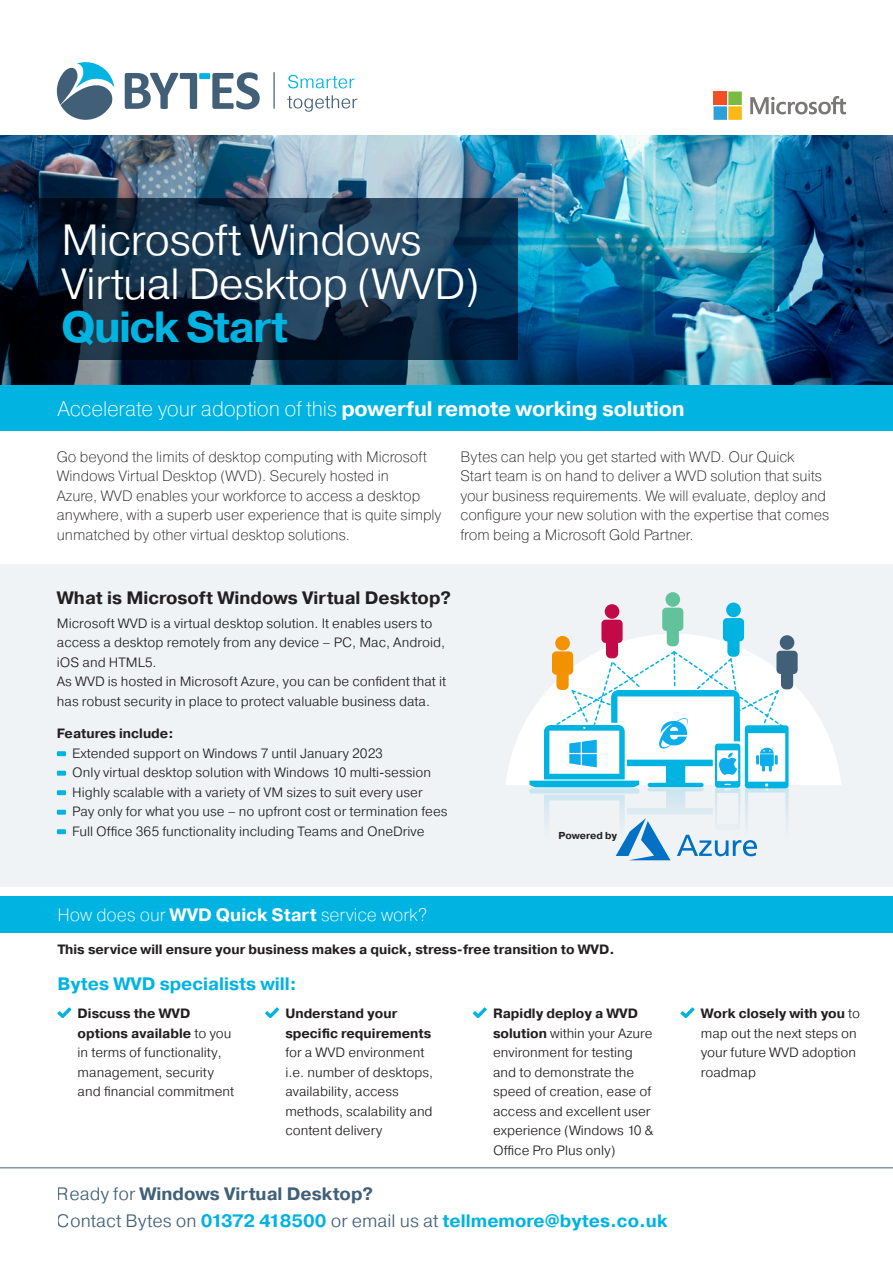
<style>
.page{position:relative;width:893px;height:1263px;background:#fff}
.page>*{position:absolute;margin:0;border:0;box-sizing:border-box;transform-origin:0 0}
.t1{font:300 43.65px/43.7px "Pragmatica";letter-spacing:-.02em;color:#fff}
.t2{font:700 21px "Pragmatica";letter-spacing:-.01em;color:#fff}
.t3{font:300 18px/26.7px "Pragmatica";color:#416078}
.IntroText{font:700 18px "Pragmatica";color:#231f20}
.IntroText-2{font:200 18px "Pragmatica";color:#fff}
.IntroText-3{font:700 18px "Pragmatica";color:#00b3e1}
.t4{font:200 15px/19.5px "Pragmatica";color:#231f20}
.IntroText-4{font:300 13.5px/19.5px "Pragmatica";color:#231f20}
.IntroText-5{font:700 13.5px "Pragmatica";color:#231f20}
.t5{font:700 10.05px "Pragmatica";color:#231f20}
.s1{font-weight:700;color:#00b3e1}
.s2{font-weight:200}
.s3{font-weight:700}
</style>
<div class="page">
<div style="left:0;top:565px;width:893px;height:322px;background:#f0f3f6"></div>
<svg style="left:506px;top:690px;width:335px;height:95px;fill:#fff"></svg>
<div style="left:0;top:896px;width:893px;height:36px;background:#00b3e1"></div>
<img style="left:0;top:136px;width:893px;height:250px">
<div style="left:0;top:386px;width:893px;height:45px;background:#00b3e1"></div>
<svg style="left:57px;top:751px;width:9px;height:5px"></svg>
<svg style="left:57px;top:771px;width:9px;height:5px"></svg>
<svg style="left:57px;top:790px;width:9px;height:5px"></svg>
<svg style="left:57px;top:810px;width:9px;height:5px"></svg>
<svg style="left:57px;top:829px;width:9px;height:5px"></svg>
<svg style="left:57px;top:1007px;width:14px;height:11px"></svg>
<svg style="left:265px;top:1007px;width:14px;height:11px"></svg>
<svg style="left:473px;top:1007px;width:14px;height:11px"></svg>
<svg style="left:680px;top:1007px;width:14px;height:11px"></svg>
<svg style="left:750px;top:96px;width:96px;height:19px"></svg>
<svg style="left:713px;top:92px;width:29px;height:28px"></svg>
<svg style="left:125px;top:72px;width:135px;height:37px"></svg>
<svg style="left:287px;top:95px;width:70px;height:17px"></svg>
<svg style="left:288px;top:75px;width:66px;height:13px"></svg>
<hr style="left:273px;top:72px;width:2px;height:37px;background:#416078">
<svg style="left:57px;top:62px;width:57px;height:58px"></svg>
<svg style="left:38px;top:198px;width:480px;height:162px;background:#122b43"></svg>
<hr style="left:0;top:1167px;width:893px;height:1px;background:#416078">
<div style="left:665px;top:592px;width:15px;height:15px;background:#61c29c;border-radius:50%"></div>
<div style="left:726px;top:603px;width:15px;height:14px;background:#00b3e1;border-radius:50%"></div>
<div style="left:605px;top:604px;width:14px;height:15px;background:#c30a49;border-radius:50%"></div>
<svg style="left:529px;top:608px;width:269px;height:252px"></svg>
<p class="t1" style="left:61px;top:217px;width:420px">Microsoft Windows<br>Virtual Desktop (WVD)<br><span class="s1">Quick Start</span></p>
<p class="t2" style="left:57px;top:395px;width:629px"><span class="s2">Accelerate your adoption of this</span> powerful remote working solution</p>
<p class="t4" style="left:57px;top:446px;width:386px">Go beyond the limits of desktop computing with Microsoft Windows Virtual Desktop (WVD). Securely hosted in<br>Azure, WVD enables your workforce to access a desktop anywhere, with a superb user experience that is quite simply unmatched by other virtual desktop solutions.</p>
<p class="t4" style="left:460px;top:446px;width:370px">Bytes can help you get started with WVD. Our Quick Start team is on hand to deliver a WVD solution that suits your business requirements. We will evaluate, deploy and configure your new solution with the expertise that comes from being a Microsoft Gold Partner.</p>
<p class="IntroText" style="left:57px;top:586px;width:396px">What is Microsoft Windows Virtual Desktop?</p>
<p class="IntroText-4" style="left:57px;top:613px;width:391px">Microsoft WVD is a virtual desktop solution. It enables users to access a desktop remotely from any device – PC, Mac, Android, iOS and HTML5.<br>As WVD is hosted in Microsoft Azure, you can be confident that it has robust security in place to protect valuable business data.</p>
<p class="IntroText-5" style="left:57px;top:725px;width:118px">Features include:</p>
<p class="IntroText-4" style="left:72px;top:743px;width:312px">Extended support on Windows 7 until January 2023</p>
<p class="IntroText-4" style="left:72px;top:762px;width:360px">Only virtual desktop solution with Windows 10 multi-session</p>
<p class="IntroText-4" style="left:72px;top:782px;width:352px">Highly scalable with a variety of VM sizes to suit every user</p>
<p class="IntroText-4" style="left:72px;top:801px;width:377px">Pay only for what you use – no upfront cost or termination fees</p>
<p class="IntroText-4" style="left:72px;top:821px;width:354px">Full Office 365 functionality including Teams and OneDrive</p>
<p class="t5" style="left:558px;top:829px;width:60px">Powered by</p>
<p class="IntroText-2" style="left:57px;top:903px;width:372px">How does our <span class="s3">WVD Quick Start</span> service work?</p>
<p class="IntroText-5" style="left:57px;top:940px;width:559px">This service will ensure your business makes a quick, stress-free transition to WVD.</p>
<p class="IntroText-3" style="left:57px;top:972px;width:241px">Bytes WVD specialists will:</p>
<p class="IntroText-4" style="left:78px;top:1003px;width:158px"><span class="s3">Discuss the WVD options available</span> to you in terms of functionality, management, security and financial commitment</p>
<p class="IntroText-4" style="left:285px;top:1003px;width:149px"><span class="s3">Understand your specific requirements </span>for a WVD environment i.e. number of desktops, availability, access methods, scalability and content delivery</p>
<p class="IntroText-4" style="left:493px;top:1003px;width:162px"><span class="s3">Rapidly deploy a WVD solution</span> within your Azure environment for testing and to demonstrate the speed of creation, ease of access and excellent user experience (Windows 10 &amp;<br>Office Pro Plus only)</p>
<p class="IntroText-4" style="left:701px;top:1003px;width:161px"><span class="s3">Work closely with you</span> to map out the next steps on your future WVD adoption roadmap</p>
<h3 class="t3" style="left:57px;top:1180px;width:612px">Ready for <span class="s3">Windows Virtual Desktop?<br></span>Contact Bytes on <span class="s1">01372 418500</span> or email us at <span class="s1">tellmemore@bytes.co.uk</span></h3>
</div>
